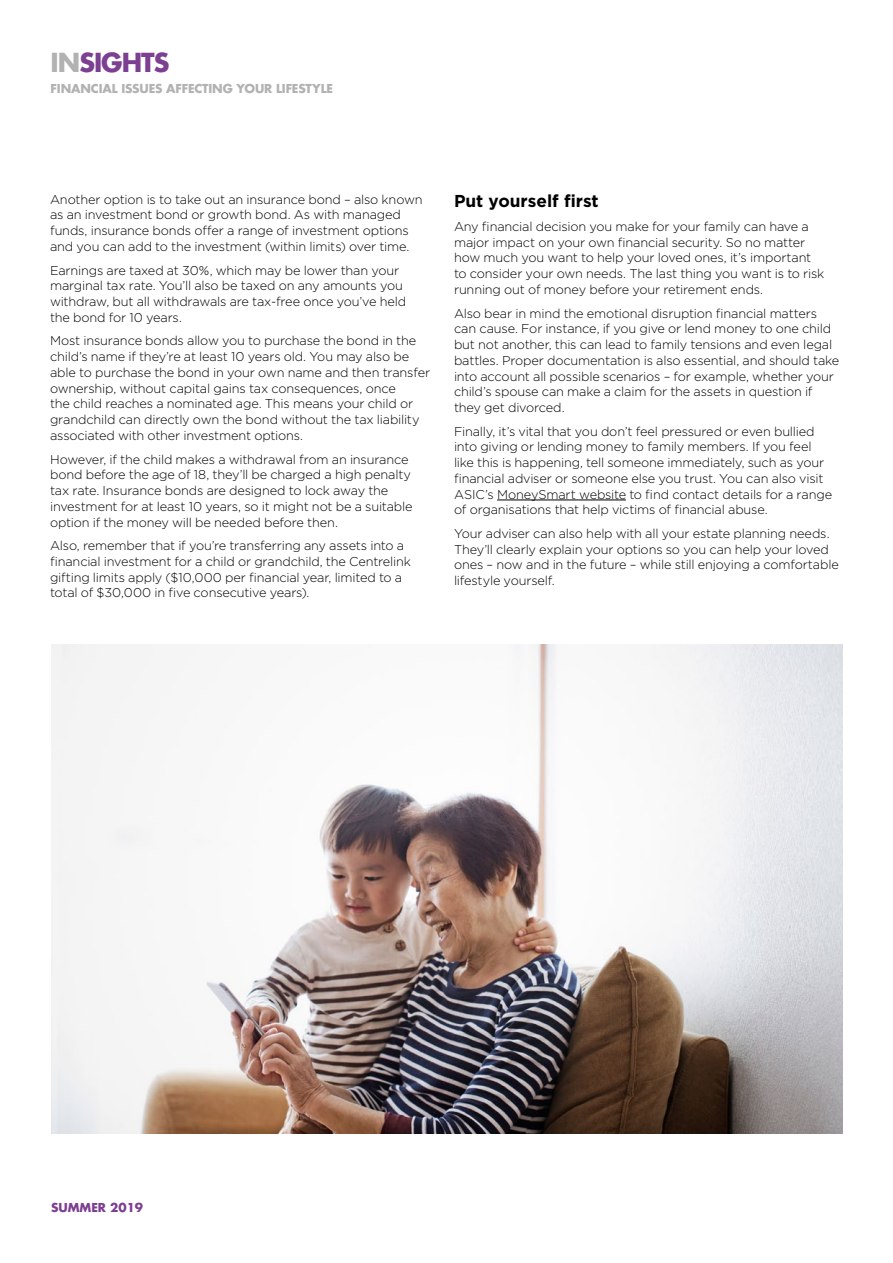
<style>
.page{position:relative;width:893px;height:1263px;background:#fff}
.page>*{position:absolute;margin:0;border:0;box-sizing:border-box;transform-origin:0 0}
.t1{font:700 25.5px "Futura Std";letter-spacing:-.04em;color:#7c3f91}
.t2{font:700 17.25px "Gotham";color:#000}
.t3{font:300 12.75px/15.8px "Gotham";letter-spacing:-.015em;color:#000}
.t4{font:700 12px "Futura Std";letter-spacing:-.01em;color:#b3b2b2}
.t5{font:700 12px "Futura Std";color:#7c3f91}
.s1{color:#b3b2b2}
</style>
<div class="page">
<hr style="left:497px;top:500px;width:129px;height:1px;background:#000">
<img style="left:52px;top:645px;width:791px;height:488px">
<h1 class="t1" style="left:51px;top:46px;width:120px"><span class="s1">IN</span>SIGHTS</h1>
<p class="t4" style="left:51px;top:80px;width:284px">FINANCIAL ISSUES AFFECTING YOUR LIFESTYLE</p>
<p class="t3" style="left:50px;top:191px;width:374px">Another option is to take out an insurance bond – also known as an investment bond or growth bond. As with managed funds, insurance bonds offer a range of investment options and you can add to the investment (within limits) over time.</p>
<p class="t3" style="left:50px;top:262px;width:358px">Earnings are taxed at 30%, which may be lower than your marginal tax rate. You’ll also be taxed on any amounts you withdraw, but all withdrawals are tax-free once you’ve held the bond for 10 years.</p>
<p class="t3" style="left:50px;top:333px;width:382px">Most insurance bonds allow you to purchase the bond in the child’s name if they’re at least 10 years old. You may also be able to purchase the bond in your own name and then transfer ownership, without capital gains tax consequences, once<br>the child reaches a nominated age. This means your child or grandchild can directly own the bond without the tax liability associated with other investment options.</p>
<p class="t3" style="left:50px;top:451px;width:364px">However, if the child makes a withdrawal from an insurance bond before the age of 18, they’ll be charged a high penalty tax rate. Insurance bonds are designed to lock away the investment for at least 10 years, so it might not be a suitable option if the money will be needed before then.</p>
<p class="t3" style="left:50px;top:537px;width:362px">Also, remember that if you’re transferring any assets into a financial investment for a child or grandchild, the Centrelink gifting limits apply ($10,000 per financial year, limited to a total of $30,000 in five consecutive years).</p>
<h2 class="t2" style="left:454px;top:190px;width:146px">Put yourself first</h2>
<p class="t3" style="left:454px;top:218px;width:372px">Any financial decision you make for your family can have a major impact on your own financial security. So no matter how much you want to help your loved ones, it’s important to consider your own needs. The last thing you want is to risk running out of money before your retirement ends.</p>
<p class="t3" style="left:454px;top:305px;width:387px">Also bear in mind the emotional disruption financial matters can cause. For instance, if you give or lend money to one child but not another, this can lead to family tensions and even legal battles. Proper documentation is also essential, and should take into account all possible scenarios – for example, whether your child’s spouse can make a claim for the assets in question if they get divorced.</p>
<p class="t3" style="left:454px;top:423px;width:380px">Finally, it’s vital that you don’t feel pressured or even bullied into giving or lending money to family members. If you feel like this is happening, tell someone immediately, such as your financial adviser or someone else you trust. You can also visit ASIC’s MoneySmart website to find contact details for a range of organisations that help victims of financial abuse.</p>
<p class="t3" style="left:454px;top:525px;width:386px">Your adviser can also help with all your estate planning needs.<br>They’ll clearly explain your options so you can help your loved ones – now and in the future – while still enjoying a comfortable lifestyle yourself.</p>
<p class="t5" style="left:51px;top:1200px;width:94px">SUMMER 2019</p>
</div>
